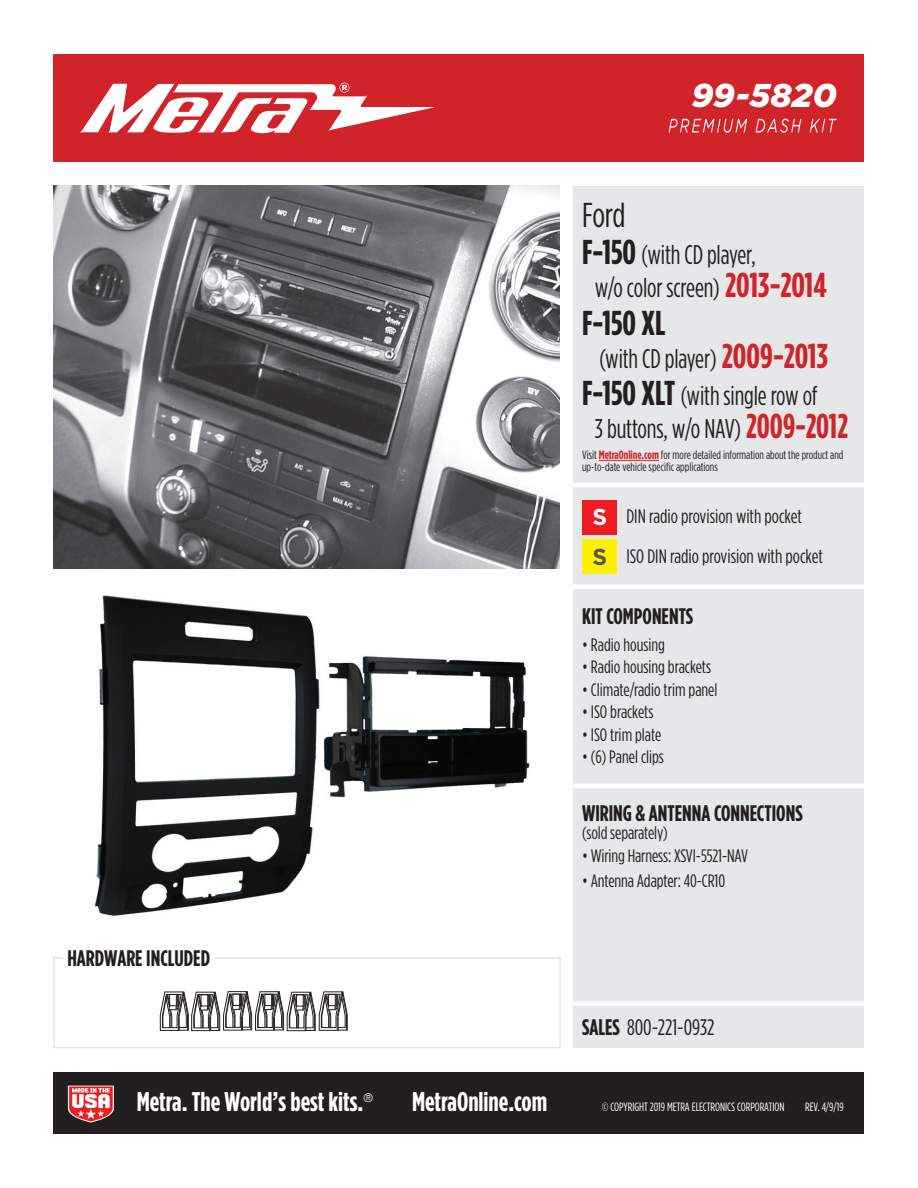
<style>
.page{position:relative;width:918px;height:1188px;background:#fff}
.page>*{position:absolute;margin:0;border:0;box-sizing:border-box;transform-origin:0 0}
.t1{font:700 34.5px "Gotham Condensed";color:#231f20}
.t2{font:34.5px "Gotham Condensed";color:#231f20}
.t3{font:italic 900 33px "Gotham";color:#fff}
.t4{font:27px/33px "Gotham Condensed";letter-spacing:-.005em;color:#231f20;scale:.95 1}
.t5{font:700 27px "Gotham Condensed";color:#fff}
.t6{font:27px "Gotham Condensed";letter-spacing:-.005em;color:#231f20;scale:.96 1}
.t7{font:700 22.95px "Gotham";color:#fff}
.t8{font:700 22.95px "Gotham";color:#57585a}
.t9{font:700 22.5px "Gotham Condensed";color:#231f20}
.t10{font:22.5px "Gotham Condensed";color:#231f20}
.t11{font:19.5px/40.5px "Gotham Condensed";color:#231f20}
.t12{font:18px "Gotham Condensed";letter-spacing:-.005em;color:#231f20}
.t13{font:12px/12px "Gotham Condensed";color:#231f20}
.t14{font:12px "Gotham Condensed";color:#fff}
.t15{font:300 12px "Helvetica Neue";color:#fff}
.s1{font-weight:700;font-size:34.5px}
.s2{font-weight:700;font-size:34.5px;color:#d1232a}
.s3{font-weight:700;color:#d1232a}
.s4{font-weight:700}
</style>
<div class="page">
<div style="left:53px;top:1072px;width:810px;height:62px;background:#231f20"></div>
<div style="left:53px;top:54px;width:810px;height:108px;background:#d1232a"></div>
<svg style="left:80px;top:83px;width:355px;height:51px"></svg>
<svg style="left:669px;top:119px;width:168px;height:14px"></svg>
<div style="left:573px;top:186px;width:290px;height:862px;background:#e6e7e9"></div>
<svg style="left:67px;top:1085px;width:47px;height:38px;background:#d47679"></svg>
<div style="left:53px;top:957px;width:508px;height:91px;border:2px solid #e4e5e7"></div>
<img style="left:94px;top:595px;width:436px;height:321px">
<div style="left:63px;top:947px;width:151px;height:24px;background:#fff"></div>
<hr style="left:573px;top:483px;width:295px;height:4px;background:#fff">
<div style="left:583px;top:500px;width:34px;height:34px;background:#ee1d23"></div>
<div style="left:583px;top:539px;width:34px;height:35px;background:#fff101"></div>
<hr style="left:572px;top:585px;width:294px;height:4px;background:#fff">
<hr style="left:572px;top:784px;width:294px;height:4px;background:#fff">
<hr style="left:572px;top:1002px;width:294px;height:4px;background:#fff">
<img style="left:53px;top:186px;width:506px;height:382px">
<svg style="left:160px;top:991px;width:188px;height:40px"></svg>
<hr style="left:599px;top:460px;width:60px;height:1px;background:#d1232a">
<h2 class="t3" style="left:692px;top:77px;width:146px">99-5820</h2>
<h1 class="t2" style="left:582px;top:196px;width:45px">Ford</h1>
<h3 class="t4" style="left:595px;top:238px;width:246px;text-indent:-13px"><span class="s1">F-150</span> (with CD player,<br>w/o color screen) <span class="s2">2013-2014</span></h3>
<h1 class="t1" style="left:582px;top:303px;width:85px">F-150 XL</h1>
<h3 class="t4" style="left:582px;top:339px;width:260px;line-height:37.5px;text-indent:17px">(with CD player) <span class="s2">2009-2013<br></span><span class="s1">F-150 XLT</span> (with single row of</h3>
<h3 class="t6" style="left:595px;top:414px;width:265px">3 buttons, w/o NAV) <span class="s2">2009-2012</span></h3>
<p class="t13" style="left:582px;top:448px;width:263px">Visit <span class="s3">MetraOnline.com</span> for more detailed information about the product and up-to-date vehicle specific applications</p>
<p class="t7" style="left:593px;top:504px;width:16px">S</p>
<p class="t8" style="left:593px;top:543px;width:16px">S</p>
<p class="t11" style="left:626px;top:496px;width:198px">DIN radio provision with pocket<br>ISO DIN radio provision with pocket</p>
<p class="t9" style="left:67px;top:945px;width:144px">HARDWARE INCLUDED</p>
<p class="t9" style="left:582px;top:603px;width:113px">KIT COMPONENTS</p>
<p class="t12" style="left:582px;top:635px;width:84px">• Radio housing</p>
<p class="t12" style="left:582px;top:657px;width:131px">• Radio housing brackets</p>
<p class="t12" style="left:582px;top:680px;width:137px">• Climate/radio trim panel</p>
<p class="t12" style="left:582px;top:702px;width:73px">• ISO brackets</p>
<p class="t12" style="left:582px;top:725px;width:81px">• ISO trim plate</p>
<p class="t12" style="left:582px;top:747px;width:83px">• (6) Panel clips</p>
<p class="t9" style="left:582px;top:801px;width:222px">WIRING &amp; ANTENNA CONNECTIONS</p>
<p class="t12" style="left:582px;top:824px;width:87px">(sold separately)</p>
<p class="t12" style="left:582px;top:846px;width:168px">• Wiring Harness: XSVI-5521-NAV</p>
<p class="t12" style="left:582px;top:872px;width:145px">• Antenna Adapter: 40-CR10</p>
<p class="t10" style="left:582px;top:1015px;width:134px"><span class="s4">SALES</span> 800-221-0932</p>
<h3 class="t5" style="left:137px;top:1087px;width:228px">Metra. The World’s best kits.</h3>
<p class="t15" style="left:363px;top:1088px;width:11px">®</p>
<h3 class="t5" style="left:412px;top:1087px;width:137px">MetraOnline.com</h3>
<p class="t14" style="left:602px;top:1100px;width:184px">© COPYRIGHT 2019 METRA ELECTRONICS CORPORATION</p>
<p class="t14" style="left:805px;top:1100px;width:40px">REV. 4/9/19</p>
</div>
